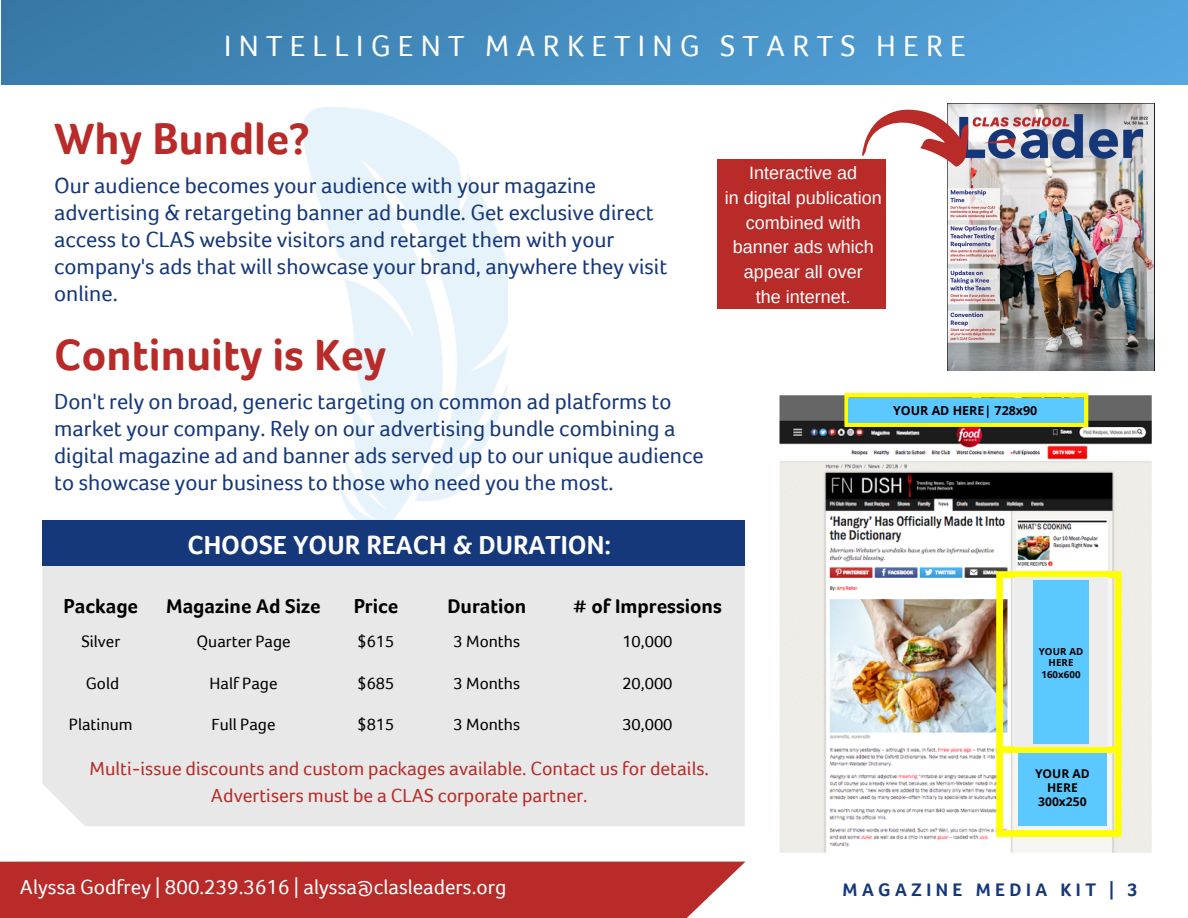
<style>
.page{position:relative;width:1188px;height:918px;background:#fff}
.page>*{position:absolute;margin:0;border:0;box-sizing:border-box;transform-origin:0 0}
.t1{font:700 45px "Foco";color:#b82b28}
.t2{font:30.45px "Foco";letter-spacing:.24em;color:#fff}
.t3{font:700 26.85px "Foco";color:#fff}
.t4{font:22.5px/27px "Foco";color:#15387b}
.t5{font:21px "Foco";color:#fff}
.t6{font:700 20.4px "Foco";color:#000}
.t7{font:19.5px "Foco";color:#b82b28}
.t8{font:700 18.75px "Foco";letter-spacing:.24em;color:#15387b}
.t9{font:18px "Arimo";color:#fff}
.t10{font:16.95px "Foco";color:#000}
.t11{font:700 12.45px "Open Sans";color:#000}
.t12{font:700 12.15px "Open Sans";color:#000}
.t13{font:700 9.75px "Open Sans";letter-spacing:.01em;color:#000}
</style>
<div class="page">
<img style="left:305px;top:107px;width:202px;height:413px">
<div style="left:0;top:862px;width:745px;height:56px;background:#b82b28"></div>
<div style="left:1px;top:0;width:1187px;height:85px;background:linear-gradient(to right,#3879a7,#55a6df)"></div>
<div style="left:42px;top:566px;width:703px;height:260px;background:#e8e8e8"></div>
<div style="left:42px;top:520px;width:703px;height:46px;background:#15387b"></div>
<img style="left:779px;top:394px;width:373px;height:459px">
<div style="left:848px;top:398px;width:236px;height:25px;background:#5bc9ff"></div>
<div style="left:1018px;top:754px;width:88px;height:72px;background:#5bc9ff"></div>
<div style="left:1014px;top:577px;width:94px;height:170px;background:#ededed"></div>
<div style="left:1033px;top:581px;width:56px;height:163px;background:#5bc9ff"></div>
<img style="left:947px;top:104px;width:207px;height:267px">
<svg style="left:851px;top:82px;width:132px;height:122px"></svg>
<div style="left:717px;top:159px;width:169px;height:150px;background:#b82b28"></div>
<p class="t2" style="left:224px;top:30px;width:743px">INTELLIGENT MARKETING STARTS HERE</p>
<p class="t1" style="left:54px;top:114px;width:257px">Why Bundle?</p>
<p class="t4" style="left:54px;top:173px;width:615px">Our audience becomes your audience with your magazine advertising &amp; retargeting banner ad bundle. Get exclusive direct access to CLAS website visitors and retarget them with your company's ads that will showcase your brand, anywhere they visit online.</p>
<p class="t1" style="left:54px;top:330px;width:333px">Continuity is Key</p>
<p class="t4" style="left:54px;top:388px;width:651px">Don't rely on broad, generic targeting on common ad platforms to market your company. Rely on our advertising bundle combining a digital magazine ad and banner ads served up to our unique audience to showcase your business to those who need you the most.</p>
<p class="t3" style="left:188px;top:530px;width:425px">CHOOSE YOUR REACH &amp; DURATION:</p>
<p class="t9" style="left:749px;top:163px;width:109px">Interactive ad</p>
<p class="t9" style="left:725px;top:188px;width:158px">in digital publication</p>
<p class="t9" style="left:746px;top:212px;width:117px">combined with</p>
<p class="t9" style="left:733px;top:237px;width:143px">banner ads which</p>
<p class="t9" style="left:744px;top:262px;width:121px">appear all over</p>
<p class="t9" style="left:756px;top:287px;width:96px">the internet.</p>
<p class="t11" style="left:893px;top:402px;width:146px">YOUR AD HERE| 728x90</p>
<p class="t6" style="left:573px;top:595px;width:150px"># of Impressions</p>
<p class="t10" style="left:622px;top:632px;width:52px">10,000</p>
<p class="t10" style="left:622px;top:674px;width:52px">20,000</p>
<p class="t10" style="left:622px;top:715px;width:52px">30,000</p>
<p class="t6" style="left:64px;top:595px;width:76px">Package</p>
<p class="t10" style="left:81px;top:632px;width:40px">Silver</p>
<p class="t10" style="left:86px;top:674px;width:35px">Gold</p>
<p class="t10" style="left:69px;top:715px;width:65px">Platinum</p>
<p class="t6" style="left:166px;top:595px;width:156px">Magazine Ad Size</p>
<p class="t10" style="left:196px;top:632px;width:96px">Quarter Page</p>
<p class="t10" style="left:210px;top:674px;width:69px">Half Page</p>
<p class="t10" style="left:212px;top:715px;width:65px">Full Page</p>
<p class="t7" style="left:90px;top:758px;width:621px">Multi-issue discounts and custom packages available. Contact us for details.</p>
<p class="t7" style="left:211px;top:785px;width:378px">Advertisers must be a CLAS corporate partner.</p>
<p class="t6" style="left:354px;top:595px;width:46px">Price</p>
<p class="t10" style="left:357px;top:632px;width:39px">$615</p>
<p class="t10" style="left:357px;top:674px;width:39px">$685</p>
<p class="t10" style="left:357px;top:715px;width:39px">$815</p>
<p class="t6" style="left:448px;top:595px;width:80px">Duration</p>
<p class="t10" style="left:454px;top:632px;width:68px">3 Months</p>
<p class="t10" style="left:454px;top:674px;width:68px">3 Months</p>
<p class="t10" style="left:454px;top:715px;width:68px">3 Months</p>
<p class="t13" style="left:1039px;top:644px;width:46px">YOUR AD</p>
<p class="t13" style="left:1049px;top:656px;width:26px">HERE</p>
<p class="t13" style="left:1041px;top:667px;width:41px">160x600</p>
<p class="t12" style="left:1035px;top:765px;width:56px">YOUR AD</p>
<p class="t12" style="left:1047px;top:779px;width:32px">HERE</p>
<p class="t12" style="left:1038px;top:793px;width:50px">300x250</p>
<p class="t5" style="left:20px;top:876px;width:488px">Alyssa Godfrey | 800.239.3616 | alyssa@clasleaders.org</p>
<p class="t8" style="left:842px;top:879px;width:297px">MAGAZINE MEDIA KIT | 3</p>
</div>
